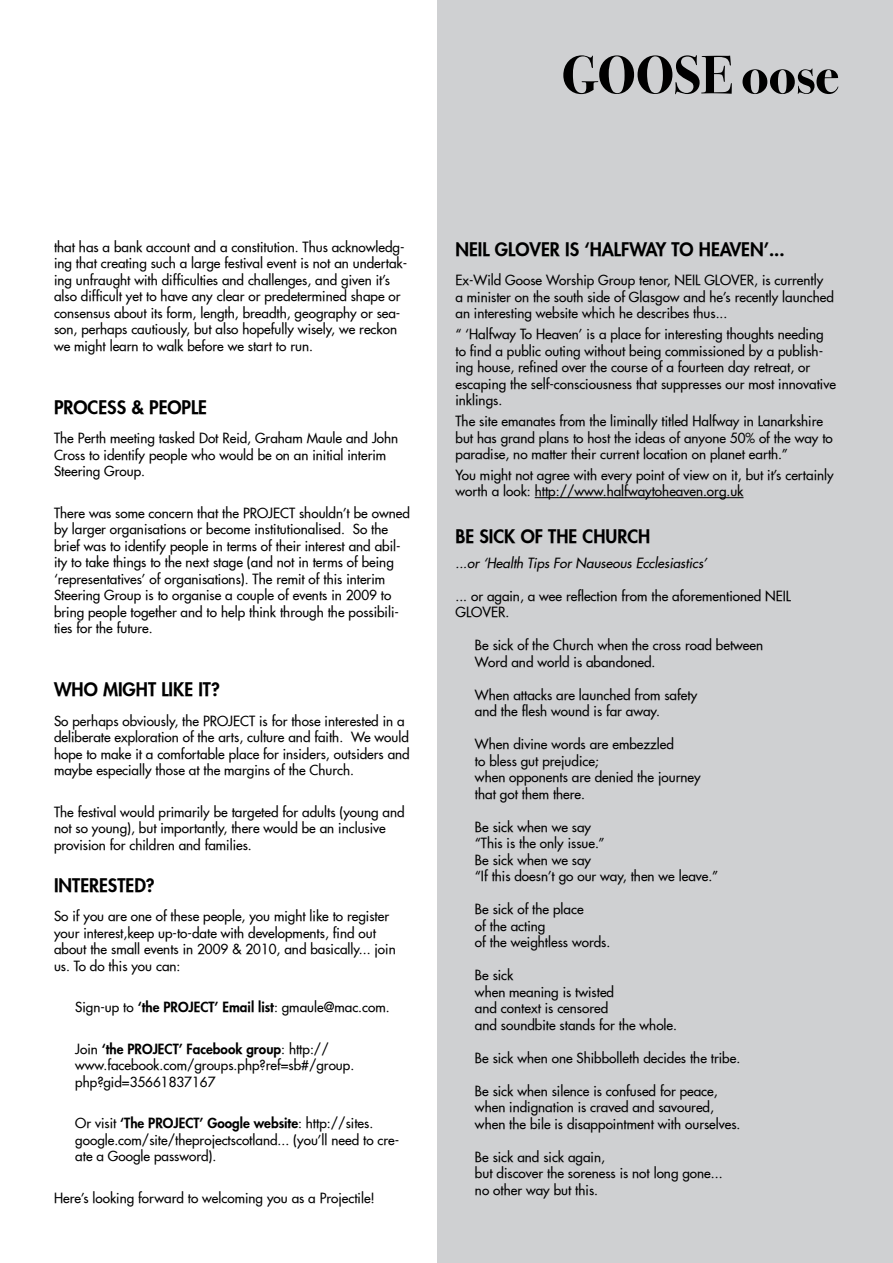
<style>
.page{position:relative;width:893px;height:1263px;background:#fff}
.page>*{position:absolute;margin:0;border:0;box-sizing:border-box;transform-origin:0 0}
.t1{font:54px "Bodoni Svty Two ITCTT Bold";color:#000}
.t2{font:800 18px "Futura";color:#000}
.t3{font:13.5px/16.5px "Futura";color:#000}
.t4{font:italic 13.5px "Futura";color:#000}
.s1{font-weight:800}
</style>
<div class="page">
<div style="left:437px;top:0;width:456px;height:1263px;background:#cfd0d2"></div>
<hr style="left:535px;top:497px;width:208px;height:1px;background:#000">
<h1 class="t1" style="left:562px;top:30px;width:279px">GOOSE oose</h1>
<p class="t3" style="left:54px;top:238px;width:355px">that has a bank account and a constitution. Thus acknowledg&shy;ing that creating such a large festival event is not an undertak&shy;ing unfraught with difficulties and challenges, and given it’s also difficult yet to have any clear or predetermined shape or consensus about its form, length, breadth, geography or sea&shy;son, perhaps cautiously, but also hopefully wisely, we reckon we might learn to walk before we start to run.</p>
<h2 class="t2" style="left:54px;top:396px;width:155px">PROCESS &amp; PEOPLE</h2>
<p class="t3" style="left:54px;top:430px;width:346px">The Perth meeting tasked Dot Reid, Graham Maule and John<br>Cross to identify people who would be on an initial interim<br>Steering Group.</p>
<p class="t3" style="left:54px;top:504px;width:357px">There was some concern that the PROJECT shouldn’t be owned by larger organisations or become institutionalised. So the brief was to identify people in terms of their interest and abil&shy;ity to take things to the next stage (and not in terms of being ‘representatives’ of organisations). The remit of this interim Steering Group is to organise a couple of events in 2009 to bring people together and to help think through the possibili&shy;ties for the future.</p>
<h2 class="t2" style="left:54px;top:678px;width:167px">WHO MIGHT LIKE IT?</h2>
<p class="t3" style="left:54px;top:712px;width:357px">So perhaps obviously, the PROJECT is for those interested in a deliberate exploration of the arts, culture and faith. We would hope to make it a comfortable place for insiders, outsiders and maybe especially those at the margins of the Church.</p>
<p class="t3" style="left:54px;top:803px;width:352px">The festival would primarily be targeted for adults (young and not so young), but importantly, there would be an inclusive provision for children and families.</p>
<h2 class="t2" style="left:54px;top:874px;width:102px">INTERESTED?</h2>
<p class="t3" style="left:54px;top:908px;width:343px">So if you are one of these people, you might like to register your interest,keep up-to-date with developments, find out about the small events in 2009 &amp; 2010, and basically... join us. To do this you can:</p>
<p class="t3" style="left:75px;top:999px;width:316px">Sign-up to <span class="s1">‘the PROJECT’ Email list</span>: gmaule@mac.com.</p>
<p class="t3" style="left:75px;top:1041px;width:281px">Join <span class="s1">‘the PROJECT’ Facebook group</span>: http:// www.facebook.com/groups.php?ref=sb#/group. php?gid=35661837167</p>
<p class="t3" style="left:75px;top:1115px;width:326px">Or visit <span class="s1">‘The PROJECT’ Google website</span>: http://sites. google.com/site/theprojectscotland... (you’ll need to cre&shy;ate a Google password).</p>
<p class="t3" style="left:54px;top:1190px;width:322px">Here’s looking forward to welcoming you as a Projectile!</p>
<h2 class="t2" style="left:455px;top:238px;width:331px">NEIL GLOVER IS ‘HALFWAY TO HEAVEN’...</h2>
<p class="t3" style="left:455px;top:272px;width:380px">Ex-Wild Goose Worship Group tenor, NEIL GLOVER, is currently a minister on the south side of Glasgow and he’s recently launched an interesting website which he describes thus...</p>
<p class="t3" style="left:455px;top:326px;width:382px">“ ‘Halfway To Heaven’ is a place for interesting thoughts needing to find a public outing without being commissioned by a publish&shy;ing house, refined over the course of a fourteen day retreat, or escaping the self-consciousness that suppresses our most innovative inklings.</p>
<p class="t3" style="left:455px;top:413px;width:379px">The site emanates from the liminally titled Halfway in Lanarkshire but has grand plans to host the ideas of anyone 50% of the way to paradise, no matter their current location on planet earth.”</p>
<p class="t3" style="left:455px;top:467px;width:380px">You might not agree with every point of view on it, but it’s certainly worth a look: http://www.halfwaytoheaven.org.uk</p>
<h2 class="t2" style="left:455px;top:525px;width:196px">BE SICK OF THE CHURCH</h2>
<p class="t4" style="left:455px;top:554px;width:253px">...or ‘Health Tips For Nauseous Ecclesiastics’</p>
<p class="t3" style="left:455px;top:588px;width:337px">... or again, a wee reflection from the aforementioned NEIL<br>GLOVER.</p>
<p class="t3" style="left:475px;top:637px;width:290px">Be sick of the Church when the cross road between<br>Word and world is abandoned.</p>
<p class="t3" style="left:475px;top:687px;width:224px">When attacks are launched from safety and the flesh wound is far away.</p>
<p class="t3" style="left:475px;top:736px;width:227px">When divine words are embezzled<br>to bless gut prejudice;<br>when opponents are denied the journey that got them there.</p>
<p class="t3" style="left:475px;top:819px;width:245px">Be sick when we say<br>“This is the only issue.”<br>Be sick when we say<br>“If this doesn’t go our way, then we leave.”</p>
<p class="t3" style="left:475px;top:901px;width:137px">Be sick of the place<br>of the acting<br>of the weightless words.</p>
<p class="t3" style="left:475px;top:967px;width:204px">Be sick<br>when meaning is twisted<br>and context is censored<br>and soundbite stands for the whole.</p>
<p class="t3" style="left:475px;top:1050px;width:267px">Be sick when one Shibbolleth decides the tribe.</p>
<p class="t3" style="left:475px;top:1083px;width:267px">Be sick when silence is confused for peace, when indignation is craved and savoured, when the bile is disappointment with ourselves.</p>
<p class="t3" style="left:475px;top:1149px;width:249px">Be sick and sick again,<br>but discover the soreness is not long gone... no other way but this.</p>
</div>
